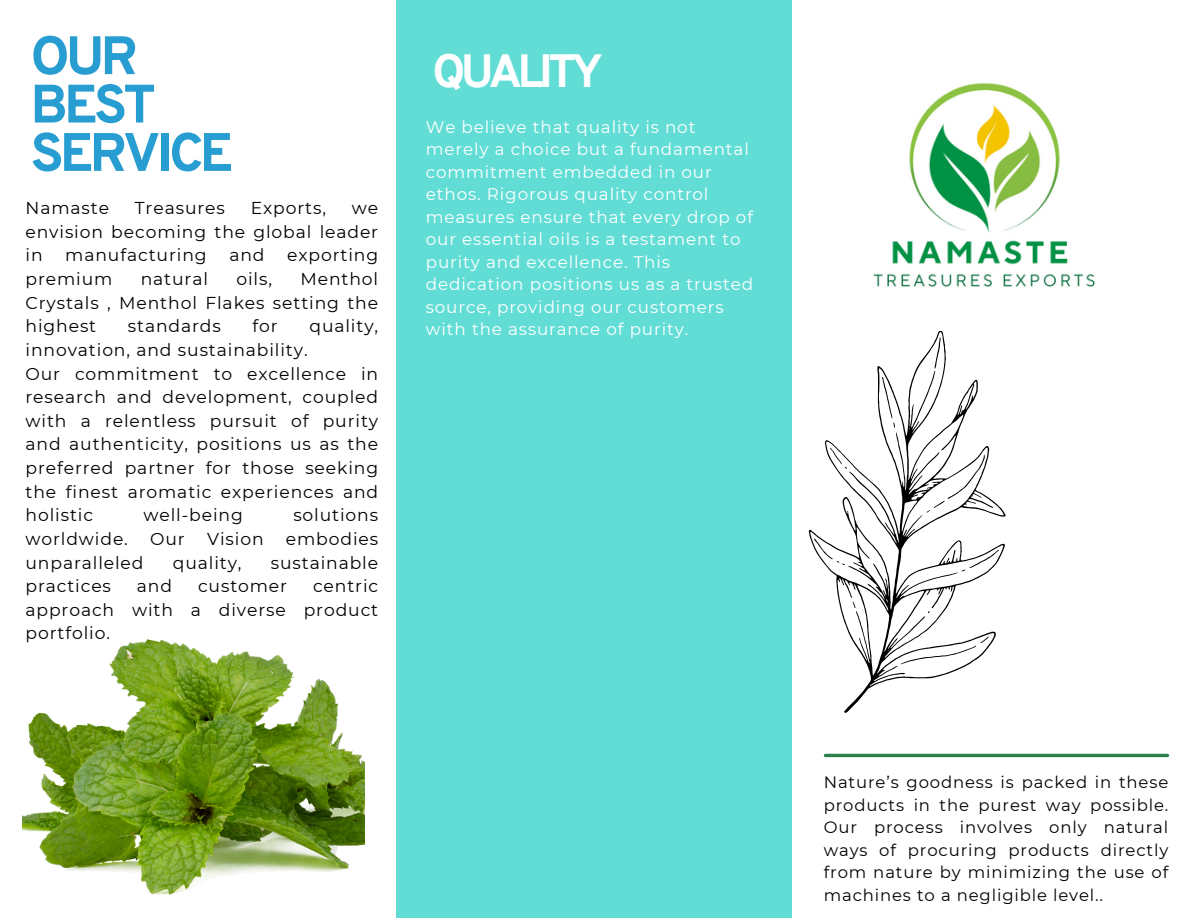
<style>
.page{position:relative;width:1188px;height:918px;background:#fff}
.page>*{position:absolute;margin:0;border:0;box-sizing:border-box;transform-origin:0 0}
.t1{font:800 54px/48.3px "Overpass";letter-spacing:-.07em;color:#289dd2}
.t2{font:800 45.45px "Overpass";letter-spacing:-.1em;color:#fff}
.t3{font:17.25px/23.7px "Montserrat";letter-spacing:.05em;color:#000;text-align:justify}
.t4{font:16.8px/22.5px "Montserrat";letter-spacing:.05em;color:#fff}
.t5{font:16.5px/22.5px "Montserrat";letter-spacing:.05em;color:#000;text-align:justify}
</style>
<div class="page">
<img style="left:22px;top:639px;width:342px;height:255px">
<div style="left:396px;top:0;width:396px;height:918px;background:#62ddd6"></div>
<svg style="left:809px;top:331px;width:197px;height:382px"></svg>
<svg style="left:901px;top:637px;width:88px;height:27px"></svg>
<svg style="left:927px;top:455px;width:58px;height:58px"></svg>
<svg style="left:962px;top:550px;width:37px;height:21px"></svg>
<svg style="left:935px;top:337px;width:6px;height:32px"></svg>
<svg style="left:882px;top:377px;width:13px;height:51px"></svg>
<svg style="left:830px;top:448px;width:17px;height:21px"></svg>
<svg style="left:814px;top:538px;width:31px;height:27px"></svg>
<svg style="left:853px;top:602px;width:2px;height:6px"></svg>
<hr style="left:825px;top:754px;width:343px;height:3px;background:#2a7f4a">
<svg style="left:950px;top:331px;width:56px;height:1px"></svg>
<img style="left:873px;top:82px;width:222px;height:205px">
<p class="t1" style="left:30px;top:36px;width:204px">OUR<br>BEST<br>SERVICE</p>
<h2 class="t3" style="left:26px;top:196px;width:85px">Namaste</h2>
<h2 class="t3" style="left:135px;top:196px;width:92px">Treasures</h2>
<h2 class="t3" style="left:251px;top:196px;width:77px">Exports,</h2>
<h2 class="t3" style="left:26px;top:196px;width:354px;text-indent:326px">we envision becoming the global leader in</h2>
<h2 class="t3" style="left:65px;top:243px;width:143px">manufacturing</h2>
<h2 class="t3" style="left:229px;top:243px;width:37px">and</h2>
<h2 class="t3" style="left:287px;top:243px;width:93px">exporting</h2>
<h2 class="t3" style="left:26px;top:267px;width:88px">premium</h2>
<h2 class="t3" style="left:141px;top:267px;width:69px">natural</h2>
<h2 class="t3" style="left:236px;top:267px;width:37px">oils,</h2>
<h2 class="t3" style="left:26px;top:267px;width:354px;text-indent:275px">Menthol Crystals , Menthol Flakes setting the highest</h2>
<h2 class="t3" style="left:128px;top:314px;width:94px">standards</h2>
<h2 class="t3" style="left:253px;top:314px;width:27px">for</h2>
<h2 class="t3" style="left:309px;top:314px;width:70px">quality,</h2>
<h2 class="t3" style="left:26px;top:338px;width:284px">innovation, and sustainability.</h2>
<p class="t3" style="left:26px;top:362px;width:354px">Our commitment to excellence in research and development, coupled with a relentless pursuit of purity and authenticity, positions us as the preferred partner for those seeking the finest aromatic experiences and holistic</p>
<p class="t3" style="left:144px;top:503px;width:101px">well-being</p>
<p class="t3" style="left:293px;top:503px;width:86px">solutions</p>
<p class="t3" style="left:26px;top:527px;width:104px">worldwide.</p>
<p class="t3" style="left:150px;top:527px;width:36px">Our</p>
<p class="t3" style="left:207px;top:527px;width:58px">Vision</p>
<p class="t3" style="left:286px;top:527px;width:94px">embodies</p>
<p class="t3" style="left:26px;top:551px;width:120px">unparalleled</p>
<p class="t3" style="left:173px;top:551px;width:70px">quality,</p>
<p class="t3" style="left:271px;top:551px;width:109px">sustainable</p>
<p class="t3" style="left:26px;top:574px;width:87px">practices</p>
<p class="t3" style="left:137px;top:574px;width:37px">and</p>
<p class="t3" style="left:198px;top:574px;width:91px">customer</p>
<p class="t3" style="left:26px;top:574px;width:354px;text-indent:288px">centric approach with a diverse product portfolio.</p>
<p class="t2" style="left:432px;top:53px;width:172px">QUALITY</p>
<p class="t4" style="left:426px;top:116px;width:329px">We believe that quality is not merely a choice but a fundamental commitment embedded in our ethos. Rigorous quality control measures ensure that every drop of our essential oils is a testament to purity and excellence. This dedication positions us as a trusted source, providing our customers with the assurance of purity.</p>
<h1 class="t5" style="left:824px;top:771px;width:346px">Nature’s goodness is packed in these products in the purest way possible.<br>Our process involves only natural ways of procuring products directly from nature by minimizing the use of machines to a negligible level..</h1>
</div>
